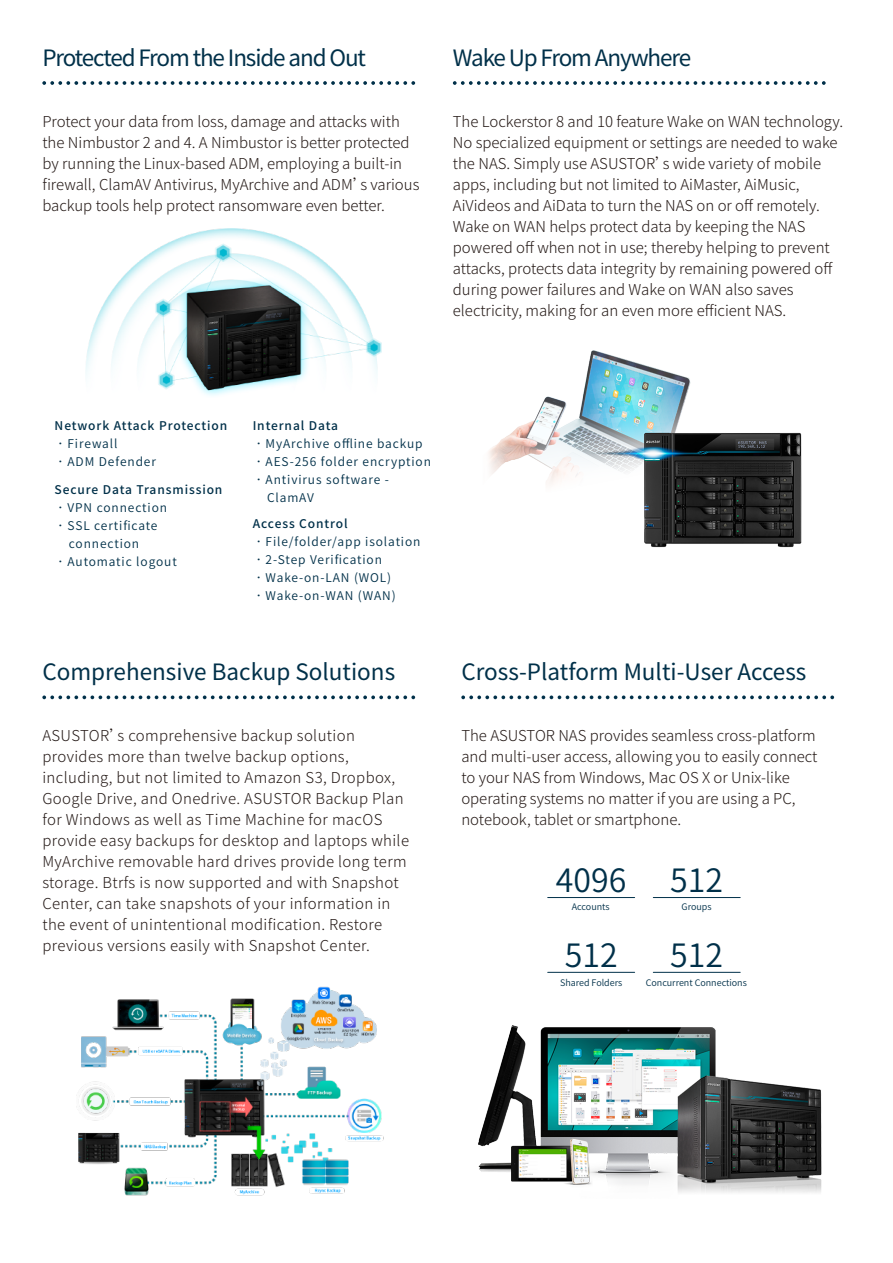
<style>
.page{position:relative;width:893px;height:1263px;background:#fff}
.page>*{position:absolute;margin:0;border:0;box-sizing:border-box;transform-origin:0 0}
.t1{font:600 32.1px "Noto Sans CJ Ktc";color:#003049}
.t2{font:22.5px "Noto Sans CJ Ktc";letter-spacing:-.01em;color:#003049}
.t3{font:22.5px "Noto Sans CJ Ktc";letter-spacing:-.05em;color:#003049}
.t4{font:300 15px/21px "Noto Sans CJ Ktc";color:#231815}
.t5{font:300 15px/21px "Noto Sans CJ Ktc";letter-spacing:.025em;color:#231815}
.t6{font:600 12px/18px "Noto Sans CJ Ktc";letter-spacing:.075em;color:#003049}
.t7{font:500 12px/18px "Noto Sans CJ Ktc";letter-spacing:.075em;color:#003049}
.t8{font:600 9px "Noto Sans CJ Ktc";color:#003049}
.s1{font-family:"Adobe Ming Std";font-weight:300}
.s2{font-weight:600}
.s3{font-weight:500}
</style>
<div class="page">
<svg style="left:42px;top:695px;width:373px;height:4px"></svg>
<img style="left:76px;top:986px;width:308px;height:210px">
<svg style="left:461px;top:695px;width:373px;height:4px"></svg>
<img style="left:478px;top:897px;width:344px;height:296px">
<svg style="left:453px;top:81px;width:373px;height:4px"></svg>
<img style="left:488px;top:350px;width:314px;height:198px">
<svg style="left:42px;top:81px;width:373px;height:4px"></svg>
<img style="left:85px;top:229px;width:296px;height:167px">
<h2 class="t3" style="left:42px;top:45px;width:325px">Protected From the Inside and Out</h2>
<p class="t4" style="left:42px;top:111px;width:379px">Protect your data from loss, damage and attacks with the Nimbustor 2 and 4. A Nimbustor is better protected by running the Linux-based ADM, employing a built-in firewall, ClamAV Antivirus, MyArchive and ADM’s various backup tools help protect ransomware even better.</p>
<h2 class="t3" style="left:453px;top:45px;width:240px">Wake Up From Anywhere</h2>
<p class="t4" style="left:453px;top:111px;width:392px">The Lockerstor 8 and 10 feature Wake on WAN technology.<br>No specialized equipment or settings are needed to wake the NAS. Simply use ASUSTOR’s wide variety of mobile apps, including but not limited to AiMaster, AiMusic, AiVideos and AiData to turn the NAS on or off remotely.<br>Wake on WAN helps protect data by keeping the NAS powered off when not in use; thereby helping to prevent attacks, protects data integrity by remaining powered off during power failures and Wake on WAN also saves electricity, making for an even more efficient NAS.</p>
<p class="t7" style="left:55px;top:417px;width:174px">Network Attack Protection <span class="s1">‧</span><span class="s2">Firewall<br></span><span class="s1">‧</span><span class="s2">ADM Defender</span></p>
<p class="t7" style="left:55px;top:481px;width:169px">Secure Data Transmission</p>
<p class="t6" style="left:55px;top:499px;width:114px"><span class="s1">‧</span>VPN connection</p>
<p class="t6" style="left:55px;top:517px;width:104px"><span class="s1">‧</span>SSL certificate</p>
<p class="t6" style="left:69px;top:535px;width:72px">connection</p>
<p class="t6" style="left:55px;top:553px;width:124px"><span class="s1">‧</span>Automatic logout</p>
<p class="t7" style="left:253px;top:417px;width:87px">Internal Data</p>
<p class="t6" style="left:253px;top:435px;width:171px"><span class="s1">‧</span>MyArchive offline backup</p>
<p class="t6" style="left:253px;top:453px;width:180px"><span class="s1">‧</span>AES-256 folder encryption</p>
<p class="t6" style="left:253px;top:471px;width:138px"><span class="s1">‧</span>Antivirus software -</p>
<p class="t6" style="left:267px;top:489px;width:49px">ClamAV</p>
<p class="t6" style="left:253px;top:515px;width:169px"><span class="s3">Access Control </span><span class="s1">‧</span>File/folder/app isolation <span class="s1">‧</span>2-Step Verification <span class="s1">‧</span>Wake-on-LAN (WOL) <span class="s1">‧</span>Wake-on-WAN (WAN)</p>
<h2 class="t2" style="left:42px;top:659px;width:354px">Comprehensive Backup Solutions</h2>
<p class="t5" style="left:42px;top:725px;width:368px">ASUSTOR’s comprehensive backup solution provides more than twelve backup options, including, but not limited to Amazon S3, Dropbox, Google Drive, and Onedrive. ASUSTOR Backup Plan for Windows as well as Time Machine for macOS provide easy backups for desktop and laptops while MyArchive removable hard drives provide long term storage. Btrfs is now supported and with Snapshot Center, can take snapshots of your information in the event of unintentional modification. Restore previous versions easily with Snapshot Center.</p>
<h2 class="t2" style="left:461px;top:659px;width:347px">Cross-Platform Multi-User Access</h2>
<p class="t4" style="left:461px;top:725px;width:358px">The ASUSTOR NAS provides seamless cross-platform and multi-user access, allowing you to easily connect to your NAS from Windows, Mac OS X or Unix-like operating systems no matter if you are using a PC, notebook, tablet or smartphone.</p>
<h1 class="t1" style="left:556px;top:862px;width:72px">4096</h1>
<p class="t8" style="left:572px;top:901px;width:39px">Accounts</p>
<h1 class="t1" style="left:565px;top:937px;width:54px">512</h1>
<p class="t8" style="left:560px;top:977px;width:64px">Shared Folders</p>
<h1 class="t1" style="left:670px;top:862px;width:54px">512</h1>
<p class="t8" style="left:682px;top:901px;width:32px">Groups</p>
<h1 class="t1" style="left:670px;top:937px;width:54px">512</h1>
<p class="t8" style="left:646px;top:977px;width:103px">Concurrent Connections</p>
</div>
